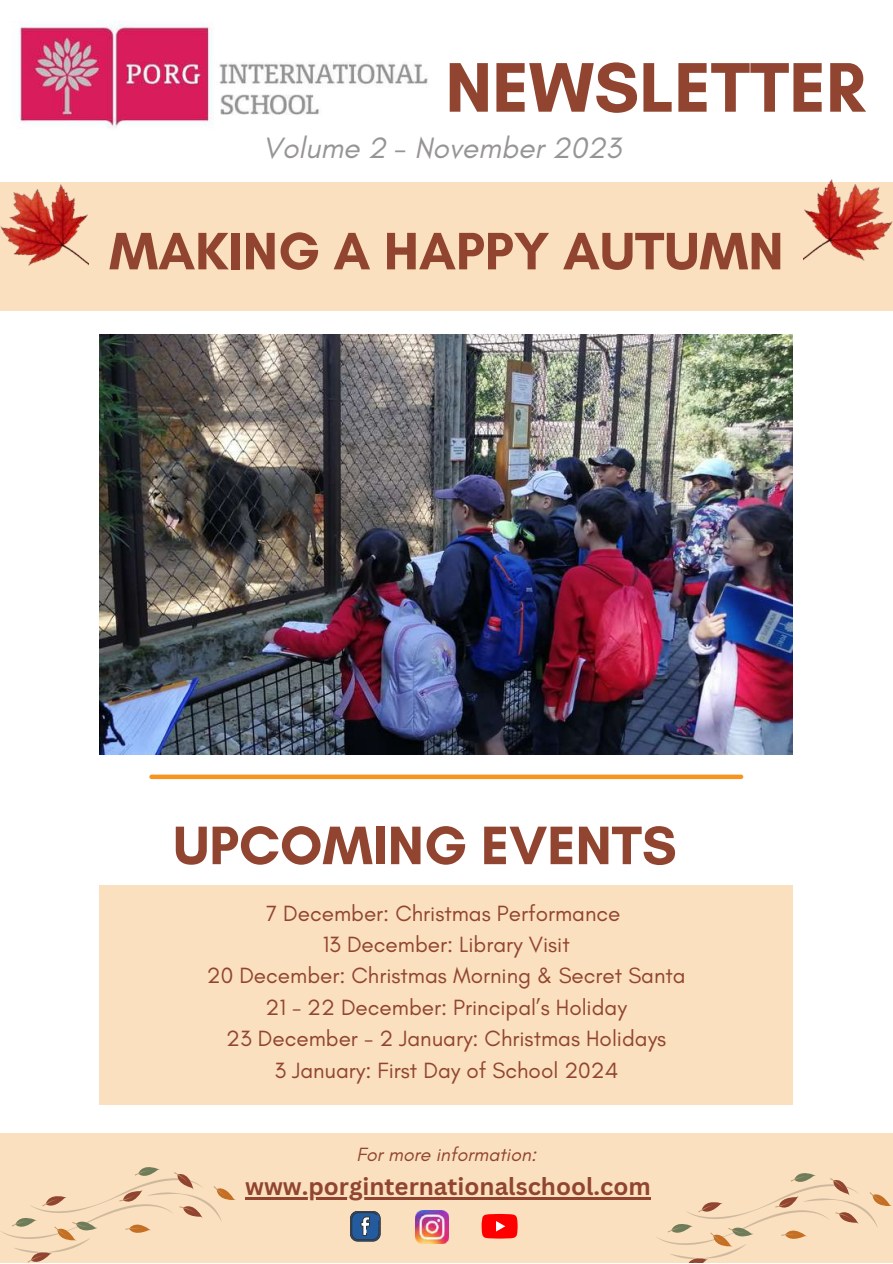
<style>
.page{position:relative;width:893px;height:1264px;background:#fff}
.page>*{position:absolute;margin:0;border:0;box-sizing:border-box;transform-origin:0 0}
.t1{font:700 71.4px "Glacial Indifference";color:#914530}
.t2{font:700 55.2px "Glacial Indifference";color:#914530}
.t3{font:700 53.7px "Glacial Indifference";color:#914530}
.t4{font:italic 30px "Glacial Indifference";color:#969495}
.t5{font:700 24px "Canva Sans";color:#914530}
.t6{font:22.5px/31.5px "Glacial Indifference";color:#914530;text-align:center}
.t7{font:italic 19.5px "Glacial Indifference";color:#914530}
</style>
<div class="page">
<div style="left:0;top:1132px;width:892px;height:130px;background:#fae0be"></div>
<div style="left:0;top:182px;width:892px;height:128px;background:#fae0be"></div>
<div style="left:151px;top:774px;width:590px;height:5px;background:#f7941e"></div>
<img style="left:18px;top:22px;width:410px;height:107px">
<div style="left:350px;top:1210px;width:30px;height:31px;border:1px solid #333;border-radius:7px"></div>
<svg style="left:351px;top:1212px;width:28px;height:28px"></svg>
<img style="left:416px;top:1210px;width:32px;height:32px">
<svg style="left:481px;top:1214px;width:36px;height:24px"></svg>
<img style="left:100px;top:334px;width:692px;height:420px">
<div style="left:100px;top:885px;width:693px;height:219px;background:#fae0be"></div>
<svg style="left:1px;top:1167px;width:235px;height:95px"></svg>
<hr style="left:245px;top:1197px;width:405px;height:2px;background:#914530">
<svg style="left:657px;top:1173px;width:234px;height:89px"></svg>
<img style="left:0;top:185px;width:89px;height:80px">
<img style="left:803px;top:179px;width:89px;height:81px">
<h1 class="t1" style="left:445px;top:44px;width:421px">NEWSLETTER</h1>
<h3 class="t4" style="left:263px;top:129px;width:360px">Volume 2 - November 2023</h3>
<h3 class="t3" style="left:109px;top:218px;width:675px">MAKING A HAPPY AUTUMN</h3>
<h2 class="t2" style="left:173px;top:811px;width:505px">UPCOMING EVENTS</h2>
<p class="t6" style="left:207px;top:896px;width:480px">7 December: Christmas Performance<br>13 December: Library Visit<br>20 December: Christmas Morning &amp; Secret Santa 21 - 22 December: Principal’s Holiday<br>23 December - 2 January: Christmas Holidays<br>3 January: First Day of School 2024</p>
<p class="t7" style="left:356px;top:1142px;width:181px">For more information:</p>
<p class="t5" style="left:245px;top:1169px;width:407px">www.porginternationalschool.com</p>
</div>
